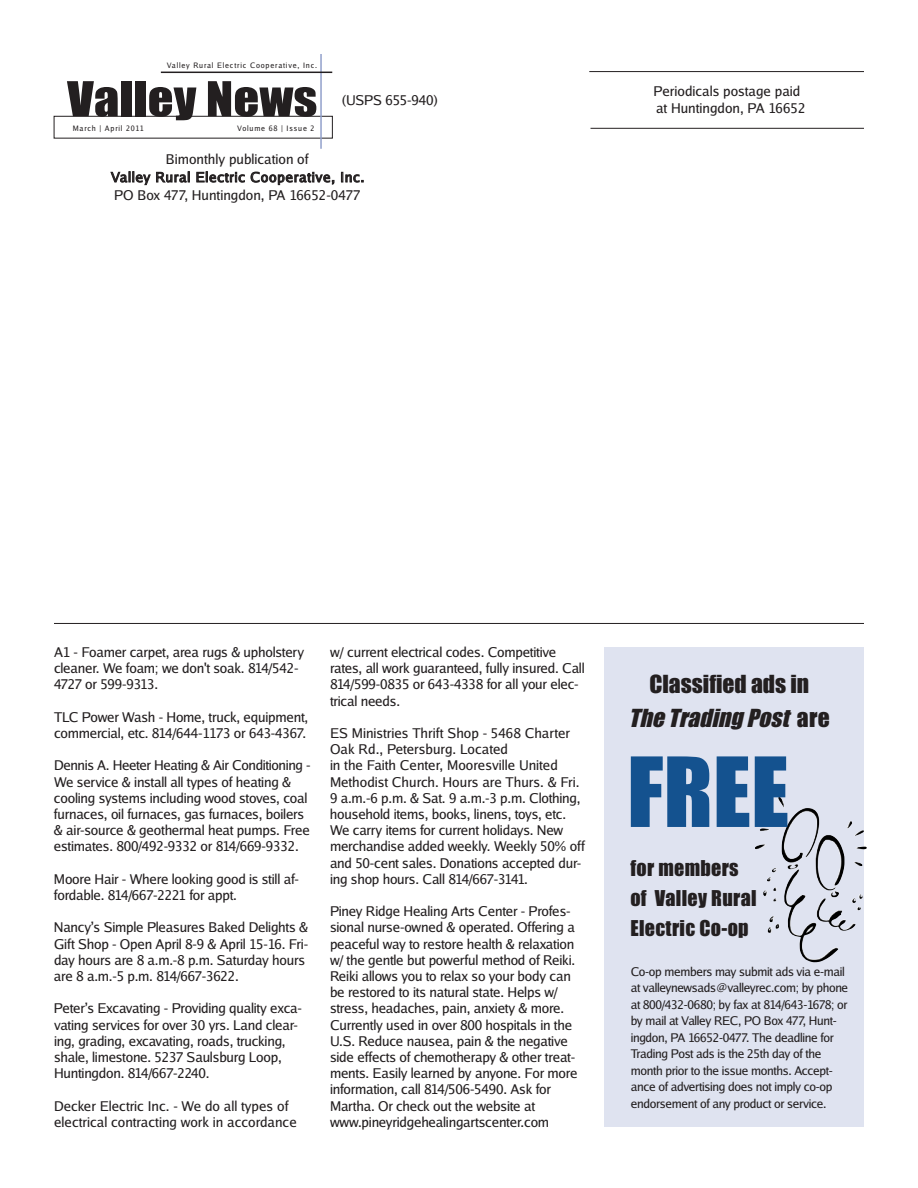
<style>
.page{position:relative;width:918px;height:1188px;background:#fff}
.page>*{position:absolute;margin:0;border:0;box-sizing:border-box;transform-origin:0 0}
.t1{font:89.25px "Impact";color:#14528f}
.t2{font:44.4px "Impact";letter-spacing:.005em;color:#231f20;scale:1.14 1}
.t3{font:23.1px/33.2px "Impact";color:#231f20;text-align:center}
.t4{font:20.1px/30px "Impact";letter-spacing:.015em;color:#231f20}
.t5{font:13.5px/16.2px "Luxi Sans";letter-spacing:-.015em;color:#231f20}
.t6{font:12px/16.5px "Luxi Sans";letter-spacing:-.03em;color:#231f20}
.t7{font:7.5px "Luxi Sans";letter-spacing:.11em;color:#231f20;scale:.96 1}
.s1{font-style:italic}
</style>
<div class="page">
<hr style="left:589px;top:71px;width:275px;height:1px;background:#231f20">
<hr style="left:591px;top:128px;width:273px;height:1px;background:#231f20">
<div style="left:54px;top:116px;width:278px;height:22px;border:1px solid #231f20"></div>
<hr style="left:320px;top:54px;width:2px;height:95px;background:#91a0cb">
<hr style="left:161px;top:72px;width:171px;height:1px;background:#231f20">
<hr style="left:54px;top:623px;width:810px;height:1px;background:#231f20">
<div style="left:605px;top:647px;width:259px;height:480px;background:#dfe3f0"></div>
<img style="left:759px;top:796px;width:105px;height:166px">
<p class="t7" style="left:167px;top:61px;width:158px">Valley Rural Electric Cooperative, Inc.</p>
<h2 class="t2" style="left:67px;top:75px;width:221px">Valley News</h2>
<p class="t7" style="left:73px;top:124px;width:76px">March | April 2011</p>
<p class="t7" style="left:237px;top:124px;width:82px">Volume 68 | Issue 2</p>
<p class="t5" style="left:342px;top:92px;width:98px">(USPS 655-940)</p>
<p class="t5" style="left:111px;top:151px;width:255px;line-height:18px;text-align:center">Bimonthly publication of<br>Valley Rural Electric Cooperative, Inc.<br>PO Box 477, Huntingdon, PA 16652-0477</p>
<p class="t5" style="left:654px;top:84px;width:153px">Periodicals postage paid at Huntingdon, PA 16652</p>
<p class="t5" style="left:54px;top:644px;width:252px">A1 - Foamer carpet, area rugs &amp; upholstery cleaner. We foam; we don't soak. 814/542-<br>4727 or 599-9313.</p>
<p class="t5" style="left:54px;top:709px;width:256px">TLC Power Wash - Home, truck, equipment, commercial, etc. 814/644-1173 or 643-4367.</p>
<p class="t5" style="left:54px;top:758px;width:258px">Dennis A. Heeter Heating &amp; Air Conditioning - We service &amp; install all types of heating &amp; cooling systems including wood stoves, coal furnaces, oil furnaces, gas furnaces, boilers &amp; air-source &amp; geothermal heat pumps. Free estimates. 800/492-9332 or 814/669-9332.</p>
<p class="t5" style="left:54px;top:871px;width:247px">Moore Hair - Where looking good is still af&shy;fordable. 814/667-2221 for appt.</p>
<p class="t5" style="left:54px;top:920px;width:256px">Nancy’s Simple Pleasures Baked Delights &amp; Gift Shop - Open April 8-9 &amp; April 15-16. Fri&shy;day hours are 8 a.m.-8 p.m. Saturday hours are 8 a.m.-5 p.m. 814/667-3622.</p>
<p class="t5" style="left:54px;top:1001px;width:249px">Peter’s Excavating - Providing quality exca&shy;vating services for over 30 yrs. Land clear&shy;ing, grading, excavating, roads, trucking, shale, limestone. 5237 Saulsburg Loop, Huntingdon. 814/667-2240.</p>
<p class="t5" style="left:54px;top:1098px;width:244px">Decker Electric Inc. - We do all types of electrical contracting work in accordance</p>
<p class="t5" style="left:330px;top:644px;width:256px">w/ current electrical codes. Competitive rates, all work guaranteed, fully insured. Call 814/599-0835 or 643-4338 for all your elec&shy;trical needs.</p>
<p class="t5" style="left:330px;top:725px;width:256px">ES Ministries Thrift Shop - 5468 Charter Oak Rd., Petersburg. Located<br>in the Faith Center, Mooresville United Methodist Church. Hours are Thurs. &amp; Fri.<br>9 a.m.-6 p.m. &amp; Sat. 9 a.m.-3 p.m. Clothing, household items, books, linens, toys, etc.<br>We carry items for current holidays. New merchandise added weekly. Weekly 50% off and 50-cent sales. Donations accepted dur&shy;ing shop hours. Call 814/667-3141.</p>
<p class="t5" style="left:330px;top:903px;width:249px">Piney Ridge Healing Arts Center - Profes&shy;sional nurse-owned &amp; operated. Offering a peaceful way to restore health &amp; relaxation w/ the gentle but powerful method of Reiki.<br>Reiki allows you to relax so your body can be restored to its natural state. Helps w/ stress, headaches, pain, anxiety &amp; more.<br>Currently used in over 800 hospitals in the U.S. Reduce nausea, pain &amp; the negative side effects of chemotherapy &amp; other treat&shy;ments. Easily learned by anyone. For more information, call 814/506-5490. Ask for Martha. Or check out the website at www.pineyridgehealingartscenter.com</p>
<h3 class="t3" style="left:629px;top:669px;width:203px">Classified ads in<br><span class="s1">The Trading Post</span> a r e</h3>
<h1 class="t1" style="left:627px;top:744px;width:164px">FREE</h1>
<h3 class="t4" style="left:630px;top:854px;width:128px">for members of Valley Rural<br>Electric Co-op</h3>
<p class="t6" style="left:631px;top:963px;width:219px">Co-op members may submit ads via e-mail at valleynewsads@valleyrec.com; by phone at 800/432-0680; by fax at 814/643-1678; or by mail at Valley REC, PO Box 477, Hunt&shy;ingdon, PA 16652-0477. The deadline for Trading Post ads is the 25th day of the month prior to the issue months. Accept&shy;ance of advertising does not imply co-op endorsement of any product or service.</p>
</div>
